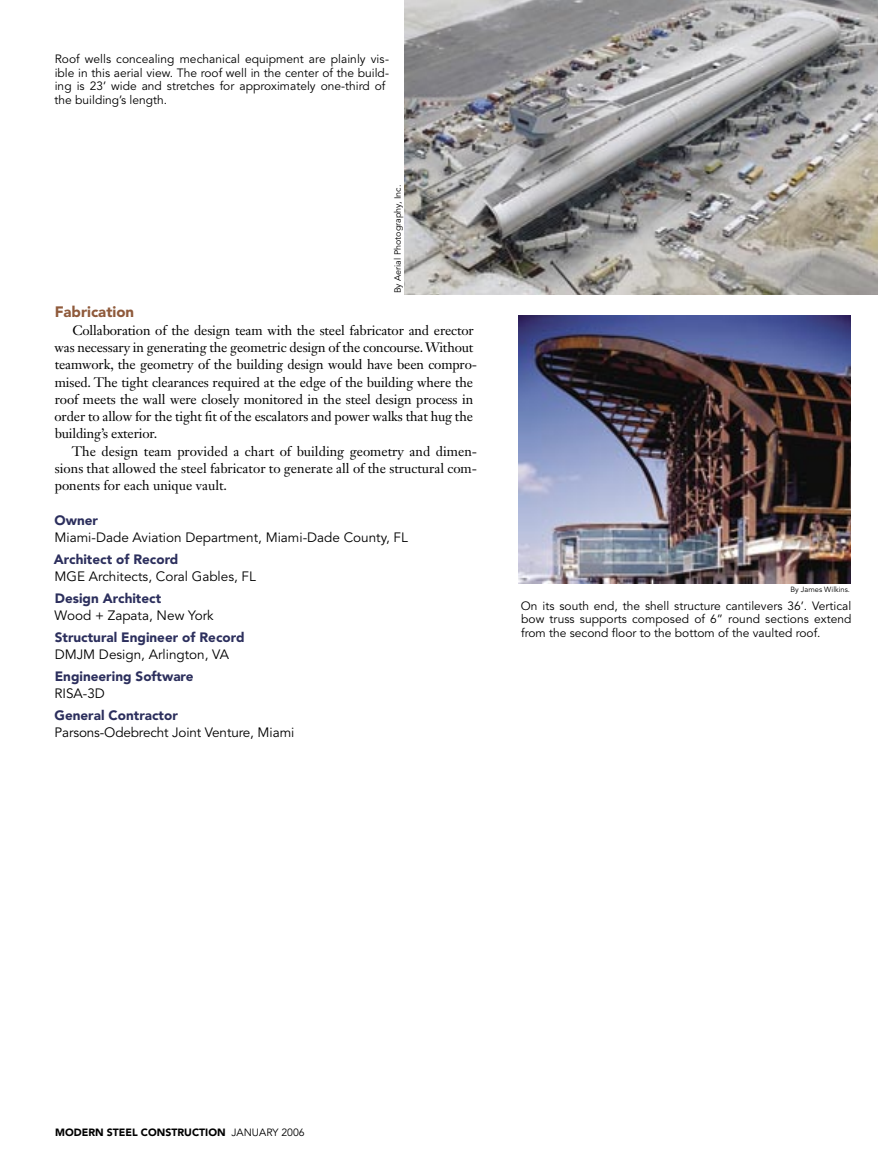
<style>
.page{position:relative;width:878px;height:1175px;background:#fff}
.page>*{position:absolute;margin:0;border:0;box-sizing:border-box;transform-origin:0 0}
.t1{font:900 15px "Avenir LT Std";color:#8f5a3b}
.t2{font:13.5px/17.2px "Janson Text LT Std";letter-spacing:-.01em;color:#000}
.t3{font:13.5px "Avenir LT Std";color:#000}
.t4{font:900 13.5px "Avenir LT Std";color:#2c2f5d}
.t5{font:12px/13.5px "Avenir LT Std";color:#000}
.t6{font:900 10.5px "Avenir LT Std";color:#000}
.t7{font:9px "Avenir LT Std";color:#000}
.t8{font:7.5px "Avenir LT Std";color:#000}
.s1{font-weight:400}
</style>
<div class="page">
<img style="left:404px;top:0;width:474px;height:294px">
<img style="left:518px;top:316px;width:332px;height:267px">
<p class="t5" style="left:55px;top:53px;width:336px">Roof wells concealing mechanical equipment are plainly vis&shy;ible in this aerial view. The roof well in the center of the build&shy;ing is 23’ wide and stretches for approximately one-third of the building’s length.</p>
<p class="t7" style="left:392px;top:293px;width:110px;rotate:-90deg">By Aerial Photography, Inc.</p>
<p class="t1" style="left:55px;top:303px;width:81px">Fabrication</p>
<p class="t2" style="left:54px;top:321px;width:424px;text-indent:18px">Collaboration of the design team with the steel fabricator and erector was necessary in generating the geometric design of the concourse. Without teamwork, the geometry of the building design would have been compro&shy;mised. The tight clearances required at the edge of the building where the roof meets the wall were closely monitored in the steel design process in order to allow for the tight fit of the escalators and power walks that hug the building’s exterior.</p>
<p class="t2" style="left:55px;top:442px;width:424px;text-align:justify;text-indent:17px">The design team provided a chart of building geometry and dimen&shy;sions that allowed the steel fabricator to generate all of the structural com&shy;ponents for each unique vault.</p>
<p class="t4" style="left:55px;top:511px;width:45px">Owner</p>
<p class="t3" style="left:55px;top:529px;width:355px">Miami-Dade Aviation Department, Miami-Dade County, FL</p>
<p class="t4" style="left:54px;top:550px;width:126px">Architect of Record</p>
<p class="t3" style="left:55px;top:568px;width:203px">MGE Architects, Coral Gables, FL</p>
<p class="t4" style="left:55px;top:589px;width:108px">Design Architect</p>
<p class="t3" style="left:55px;top:607px;width:161px">Wood + Zapata, New York</p>
<p class="t4" style="left:55px;top:628px;width:191px">Structural Engineer of Record</p>
<p class="t3" style="left:55px;top:646px;width:176px">DMJM Design, Arlington, VA</p>
<p class="t4" style="left:55px;top:667px;width:140px">Engineering Software</p>
<p class="t3" style="left:55px;top:685px;width:52px">RISA-3D</p>
<p class="t4" style="left:55px;top:706px;width:125px">General Contractor</p>
<p class="t3" style="left:55px;top:724px;width:241px">Parsons-Odebrecht Joint Venture, Miami</p>
<p class="t8" style="left:790px;top:585px;width:61px">By James Wilkins.</p>
<p class="t5" style="left:521px;top:599px;width:332px;text-align:justify">On its south end, the shell structure cantilevers 36’. Vertical bow truss supports composed of 6” round sections extend from the second floor to the bottom of the vaulted roof.</p>
<p class="t6" style="left:55px;top:1125px;width:251px">MODERN STEEL CONSTRUCTION <span class="s1">JANUARY 2006</span></p>
</div>
